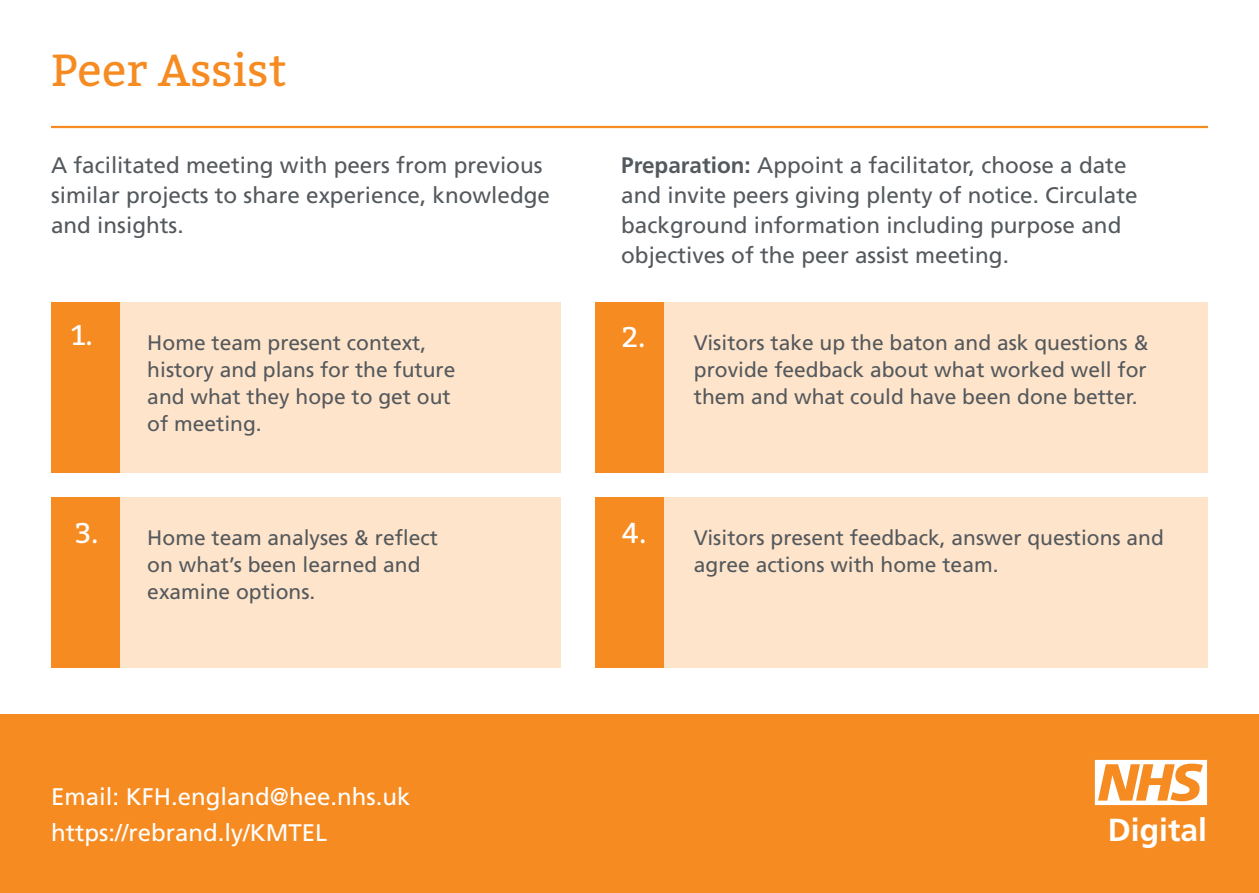
<style>
.page{position:relative;width:1259px;height:893px;background:#fff}
.page>*{position:absolute;margin:0;border:0;box-sizing:border-box;transform-origin:0 0}
.t1{font:45px "Bitter";color:#f68b21}
.t2{font:700 31.8px "Frutiger";color:#fff}
.t3{font:28.5px "Bitter";color:#fff}
.t4{font:24px "Frutiger";color:#fff}
.t5{font:22.5px/30px "Frutiger";color:#54595d}
.t6{font:21px/27px "Frutiger";color:#54595d}
.s1{font-weight:700}
</style>
<div class="page">
<div style="left:0;top:714px;width:1259px;height:179px;background:#f68b21"></div>
<svg style="left:1095px;top:760px;width:112px;height:45px"></svg>
<div style="left:119px;top:303px;width:442px;height:170px;background:#fee4ca"></div>
<div style="left:51px;top:303px;width:68px;height:170px;background:#f68b21"></div>
<div style="left:119px;top:498px;width:442px;height:170px;background:#fee4ca"></div>
<div style="left:51px;top:498px;width:68px;height:170px;background:#f68b21"></div>
<div style="left:663px;top:303px;width:545px;height:170px;background:#fee4ca"></div>
<div style="left:595px;top:303px;width:68px;height:170px;background:#f68b21"></div>
<div style="left:663px;top:498px;width:545px;height:170px;background:#fee4ca"></div>
<div style="left:595px;top:498px;width:68px;height:170px;background:#f68b21"></div>
<hr style="left:51px;top:126px;width:1157px;height:2px;background:#f68b21">
<p class="t1" style="left:51px;top:37px;width:237px">Peer Assist</p>
<p class="t5" style="left:51px;top:150px;width:500px">A facilitated meeting with peers from previous similar projects to share experience, knowledge and insights.</p>
<p class="t5" style="left:621px;top:150px;width:518px"><span class="s1">Preparation:</span> Appoint a facilitator, choose a date and invite peers giving plenty of notice. Circulate background information including purpose and objectives of the peer assist meeting.</p>
<p class="t3" style="left:71px;top:315px;width:24px">1.</p>
<p class="t6" style="left:147px;top:329px;width:310px">Home team present context, history and plans for the future and what they hope to get out of meeting.</p>
<p class="t3" style="left:75px;top:512px;width:25px">3.</p>
<p class="t6" style="left:147px;top:524px;width:292px">Home team analyses &amp; reflect on what’s been learned and examine options.</p>
<p class="t4" style="left:51px;top:783px;width:361px">Email: KFH.england@hee.nhs.uk</p>
<p class="t4" style="left:51px;top:819px;width:278px">https://rebrand.ly/KMTEL</p>
<p class="t3" style="left:622px;top:316px;width:25px">2.</p>
<p class="t6" style="left:694px;top:329px;width:456px;text-align:justify">Visitors take up the baton and ask questions &amp; provide feedback about what worked well for them and what could have been done better.</p>
<p class="t3" style="left:622px;top:512px;width:26px">4.</p>
<p class="t6" style="left:694px;top:524px;width:471px">Visitors present feedback, answer questions and agree actions with home team.</p>
<h2 class="t2" style="left:1108px;top:811px;width:101px">Digital</h2>
</div>
